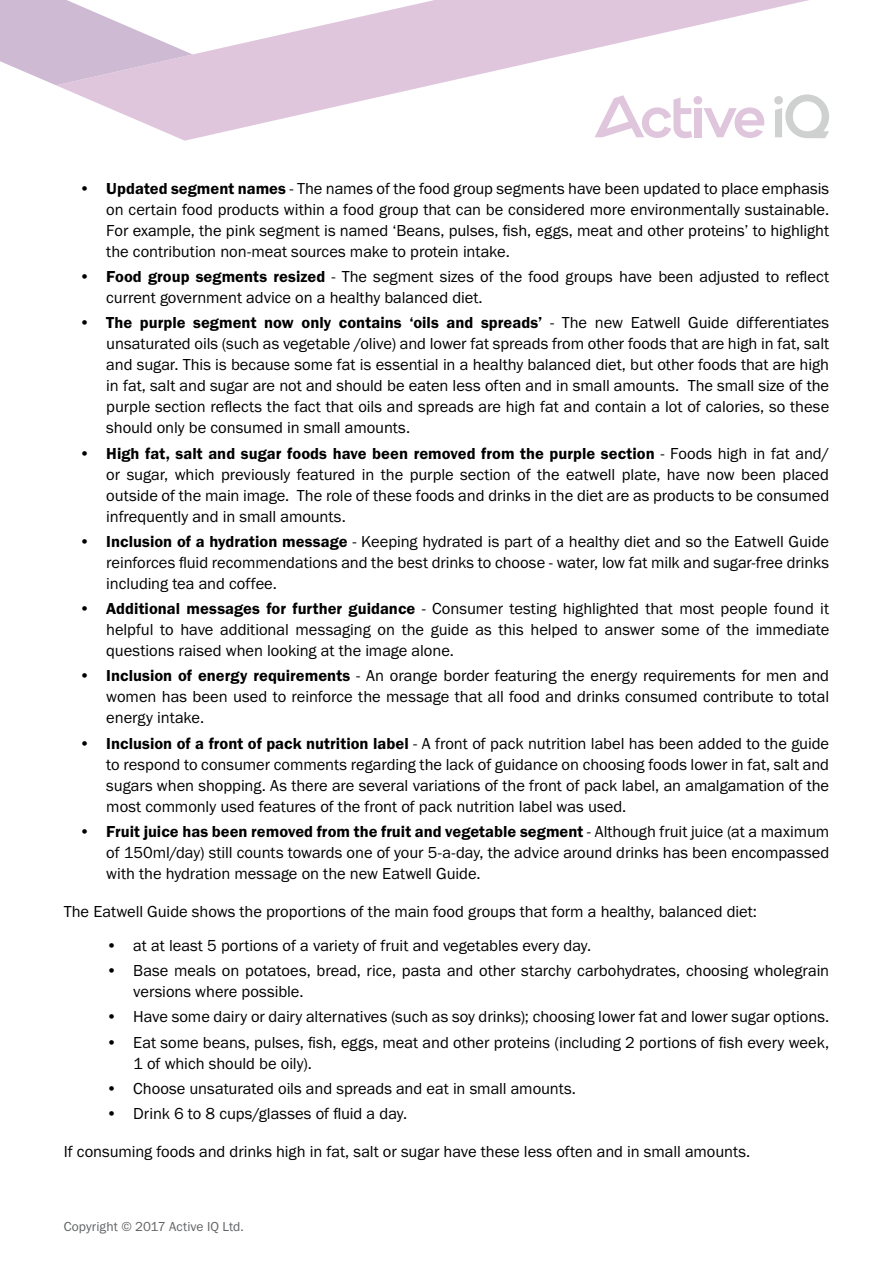
<style>
.page{position:relative;width:893px;height:1263px;background:#fff}
.page>*{position:absolute;margin:0;border:0;box-sizing:border-box;transform-origin:0 0}
.t1{font:16.5px/21px "Franklin Gothic URW Boo";letter-spacing:-.005em;color:#000;text-align:justify}
.t2{font:16.5px "Franklin Gothic URW Dem";color:#000}
.t3{font:13.5px "Franklin Gothic URW Boo";letter-spacing:.005em;color:#616264}
.s1{font-family:"Franklin Gothic URW Dem"}
.s2{font-family:"Franklin Gothic URW Boo"}
</style>
<div class="page">
<svg style="left:56px;top:0;width:773px;height:141px"></svg>
<svg style="left:0;top:0;width:193px;height:85px"></svg>
<p class="t1" style="left:106px;top:178px;width:724px;text-indent:-27px">• <span class="s1">Updated segment names</span> - The names of the food group segments have been updated to place emphasis on certain food products within a food group that can be considered more environmentally sustainable.<br>For example, the pink segment is named ‘Beans, pulses, fish, eggs, meat and other proteins’ to highlight the contribution non-meat sources make to protein intake.</p>
<p class="t1" style="left:106px;top:266px;width:724px;text-indent:-27px">• <span class="s1">Food group segments resized</span> - The segment sizes of the food groups have been adjusted to reflect current government advice on a healthy balanced diet.</p>
<p class="t2" style="left:79px;top:313px;width:751px"><span class="s2">•</span> The purple segment now only contains ‘oils and spreads’ <span class="s2">- The new Eatwell Guide differentiates</span></p>
<p class="t1" style="left:106px;top:333px;width:724px">unsaturated oils (such as vegetable /olive) and lower fat spreads from other foods that are high in fat, salt and sugar. This is because some fat is essential in a healthy balanced diet, but other foods that are high in fat, salt and sugar are not and should be eaten less often and in small amounts. The small size of the purple section reflects the fact that oils and spreads are high fat and contain a lot of calories, so these should only be consumed in small amounts.</p>
<p class="t2" style="left:79px;top:443px;width:751px"><span class="s2">•</span> High fat, salt and sugar foods have been removed from the purple section <span class="s2">- Foods high in fat and/</span></p>
<p class="t1" style="left:106px;top:463px;width:724px">or sugar, which previously featured in the purple section of the eatwell plate, have now been placed outside of the main image. The role of these foods and drinks in the diet are as products to be consumed infrequently and in small amounts.</p>
<p class="t1" style="left:106px;top:531px;width:724px;text-indent:-27px">• <span class="s1">Inclusion of a hydration message</span> - Keeping hydrated is part of a healthy diet and so the Eatwell Guide reinforces fluid recommendations and the best drinks to choose - water, low fat milk and sugar-free drinks including tea and coffee.</p>
<p class="t1" style="left:106px;top:598px;width:724px;text-indent:-27px">• <span class="s1">Additional messages for further guidance</span> - Consumer testing highlighted that most people found it helpful to have additional messaging on the guide as this helped to answer some of the immediate questions raised when looking at the image alone.</p>
<p class="t1" style="left:106px;top:665px;width:724px;text-indent:-27px">• <span class="s1">Inclusion of energy requirements</span> - An orange border featuring the energy requirements for men and women has been used to reinforce the message that all food and drinks consumed contribute to total energy intake.</p>
<p class="t1" style="left:106px;top:732px;width:724px;text-indent:-27px">• <span class="s1">Inclusion of a front of pack nutrition label</span> - A front of pack nutrition label has been added to the guide to respond to consumer comments regarding the lack of guidance on choosing foods lower in fat, salt and sugars when shopping. As there are several variations of the front of pack label, an amalgamation of the most commonly used features of the front of pack nutrition label was used.</p>
<p class="t2" style="left:79px;top:821px;width:751px"><span class="s2">•</span> Fruit juice has been removed from the fruit and vegetable segment <span class="s2">- Although fruit juice (at a maximum</span></p>
<p class="t1" style="left:106px;top:842px;width:724px">of 150ml/day) still counts towards one of your 5-a-day, the advice around drinks has been encompassed with the hydration message on the new Eatwell Guide.</p>
<p class="t1" style="left:64px;top:901px;width:695px">The Eatwell Guide shows the proportions of the main food groups that form a healthy, balanced diet:</p>
<p class="t1" style="left:106px;top:934px;width:486px">• at at least 5 portions of a variety of fruit and vegetables every day.</p>
<p class="t1" style="left:133px;top:960px;width:697px;text-indent:-27px">• Base meals on potatoes, bread, rice, pasta and other starchy carbohydrates, choosing wholegrain versions where possible.</p>
<p class="t1" style="left:106px;top:1006px;width:724px">• Have some dairy or dairy alternatives (such as soy drinks); choosing lower fat and lower sugar options.</p>
<p class="t1" style="left:133px;top:1031px;width:697px;text-indent:-27px">• Eat some beans, pulses, fish, eggs, meat and other proteins (including 2 portions of fish every week,<br>1 of which should be oily).</p>
<p class="t1" style="left:106px;top:1077px;width:471px">• Choose unsaturated oils and spreads and eat in small amounts.</p>
<p class="t1" style="left:106px;top:1103px;width:302px">• Drink 6 to 8 cups/glasses of fluid a day.</p>
<p class="t1" style="left:64px;top:1141px;width:688px">If consuming foods and drinks high in fat, salt or sugar have these less often and in small amounts.</p>
<p class="t3" style="left:64px;top:1218px;width:182px">Copyright © 2017 Active IQ Ltd.</p>
</div>
